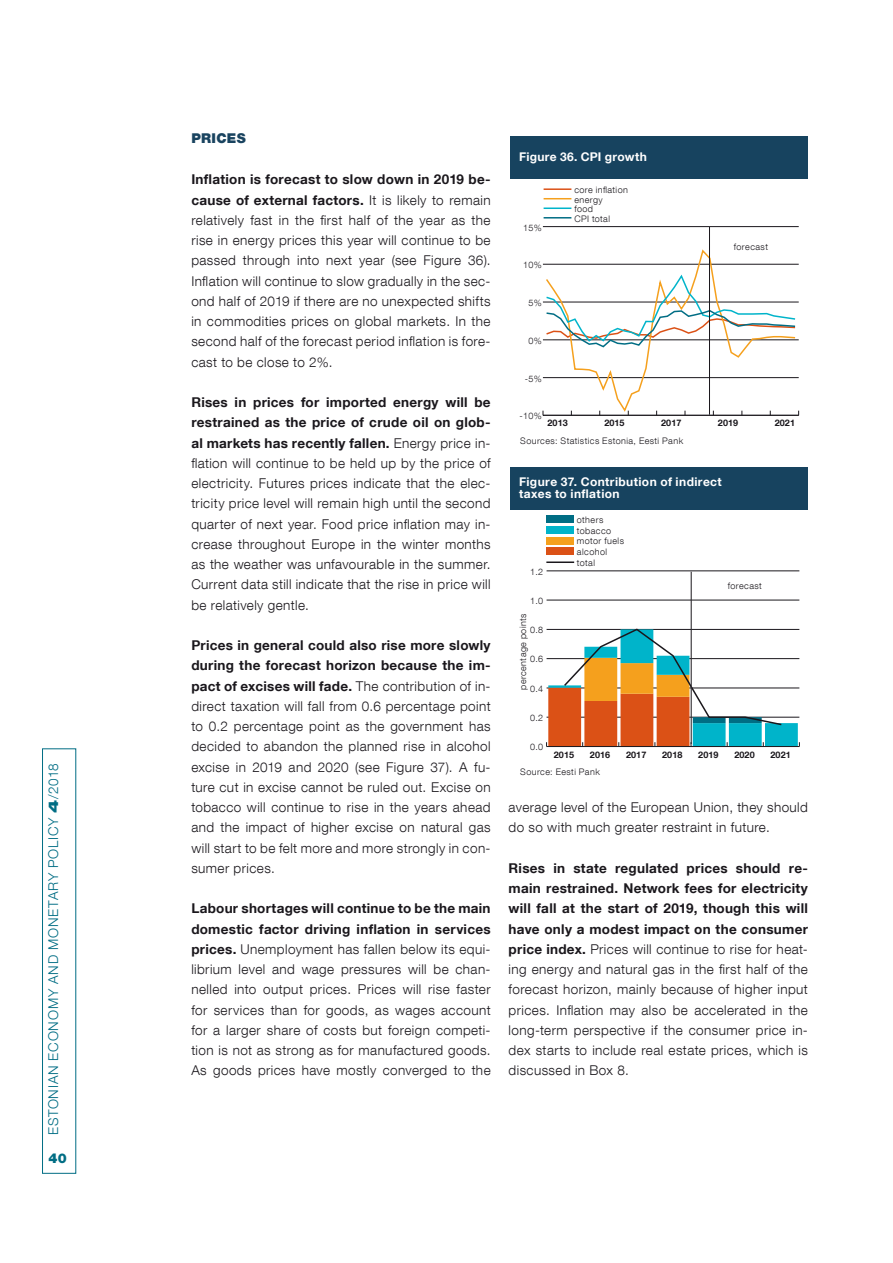
<style>
.page{position:relative;width:893px;height:1263px;background:#fff}
.page>*{position:absolute;margin:0;border:0;box-sizing:border-box;transform-origin:0 0}
.t1{font:300 13.5px/20.2px "Helvetica Neue LT Com";letter-spacing:.03em;color:#1a171c;text-align:justify}
.t2{font:300 13.5px "Helvetica Neue LT Com";letter-spacing:.06em;color:#006d84}
.Pealkiri_2{font:900 13.5px "Helvetica Neue LT Com";letter-spacing:.025em;color:#19435f}
.t3{font:900 13.5px "Helvetica Neue LT Com";color:#006d84}
.t4{font:700 12px/12px "Helvetica Neue LT Com";letter-spacing:.03em;color:#fff}
.t5{font:300 9px/10.8px "Helvetica Neue LT Com";letter-spacing:.05em;color:#1a171c}
.t6{font:700 9px "Helvetica Neue LT Com";letter-spacing:.005em;color:#1a171c}
.s1{font-weight:900;font-stretch:expanded}
.s2{font-weight:700}
</style>
<div class="page">
<div style="left:42px;top:748px;width:34px;height:426px;border:1px solid #006d84"></div>
<div style="left:510px;top:136px;width:298px;height:43px;background:#17435f"></div>
<hr style="left:543px;top:226px;width:256px;height:1px;background:#1a171c">
<hr style="left:543px;top:415px;width:256px;height:1px;background:#1a171c">
<svg style="left:543px;top:249px;width:256px;height:166px"></svg>
<hr style="left:544px;top:188px;width:27px;height:2px;background:#db5116">
<svg style="left:544px;top:198px;width:27px;height:1px"></svg>
<hr style="left:544px;top:207px;width:27px;height:2px;background:#00b4ca">
<hr style="left:544px;top:217px;width:27px;height:2px;background:#006d84">
<hr style="left:709px;top:227px;width:1px;height:188px;background:#1a171c">
<div style="left:510px;top:467px;width:298px;height:43px;background:#17435f"></div>
<hr style="left:547px;top:571px;width:252px;height:1px;background:#1a171c">
<hr style="left:547px;top:600px;width:252px;height:1px;background:#1a171c">
<hr style="left:547px;top:746px;width:252px;height:1px;background:#1a171c">
<svg style="left:546px;top:628px;width:254px;height:118px"></svg>
<div style="left:546px;top:515px;width:28px;height:8px;background:#006d84"></div>
<div style="left:546px;top:526px;width:28px;height:7px;background:#00b4ca"></div>
<div style="left:546px;top:537px;width:28px;height:7px;background:#f5a01d"></div>
<div style="left:546px;top:548px;width:28px;height:7px;background:#db5116"></div>
<hr style="left:546px;top:561px;width:28px;height:2px;background:#1a171c">
<hr style="left:691px;top:572px;width:1px;height:172px;background:#1a171c">
<p class="t2" style="left:45px;top:1135px;width:373px;rotate:-90deg">ESTONIAN ECONOMY AND MONETARY POLICY <span class="s1">4</span>/2018</p>
<p class="t3" style="left:49px;top:1150px;width:20px">40</p>
<p class="Pealkiri_2" style="left:191px;top:130px;width:56px">PRICES</p>
<p class="t1" style="left:191px;top:169px;width:301px"><span class="s2">Inflation is forecast to slow down in 2019 be&shy;cause of external factors.</span> It is likely to remain relatively fast in the first half of the year as the rise in energy prices this year will continue to be passed through into next year (see Figure 36).<br>Inflation will continue to slow gradually in the sec&shy;ond half of 2019 if there are no unexpected shifts in commodities prices on global markets. In the second half of the forecast period inflation is fore&shy;cast to be close to 2%.</p>
<p class="t1" style="left:191px;top:392px;width:301px"><span class="s2">Rises in prices for imported energy will be restrained as the price of crude oil on glob&shy;al markets has recently fallen.</span> Energy price in&shy;flation will continue to be held up by the price of electricity. Futures prices indicate that the elec&shy;tricity price level will remain high until the second quarter of next year. Food price inflation may in&shy;crease throughout Europe in the winter months as the weather was unfavourable in the summer.<br>Current data still indicate that the rise in price will be relatively gentle.</p>
<p class="t1" style="left:191px;top:635px;width:301px"><span class="s2">Prices in general could also rise more slowly during the forecast horizon because the im&shy;pact of excises will fade.</span> The contribution of in&shy;direct taxation will fall from 0.6 percentage point to 0.2 percentage point as the government has decided to abandon the planned rise in alcohol excise in 2019 and 2020 (see Figure 37). A fu&shy;ture cut in excise cannot be ruled out. Excise on tobacco will continue to rise in the years ahead and the impact of higher excise on natural gas will start to be felt more and more strongly in con&shy;sumer prices.</p>
<p class="t1" style="left:191px;top:898px;width:301px"><span class="s2">Labour shortages will continue to be the main domestic factor driving inflation in services prices.</span> Unemployment has fallen below its equi&shy;librium level and wage pressures will be chan&shy;nelled into output prices. Prices will rise faster for services than for goods, as wages account for a larger share of costs but foreign competi&shy;tion is not as strong as for manufactured goods.<br>As goods prices have mostly converged to the</p>
<p class="t4" style="left:519px;top:151px;width:129px">Figure 36. CPI growth</p>
<p class="t5" style="left:523px;top:222px;width:20px">15%</p>
<p class="t5" style="left:523px;top:260px;width:20px">10%</p>
<p class="t5" style="left:528px;top:297px;width:15px">5%</p>
<p class="t5" style="left:528px;top:335px;width:15px">0%</p>
<p class="t5" style="left:525px;top:373px;width:18px">-5%</p>
<p class="t5" style="left:574px;top:185px;width:55px;line-height:9.4px">core inflation energy<br>food<br>CPI total</p>
<p class="t5" style="left:734px;top:241px;width:36px">forecast</p>
<p class="t5" style="left:520px;top:411px;width:24px">-10%</p>
<p class="t6" style="left:547px;top:417px;width:22px">2013</p>
<p class="t6" style="left:604px;top:417px;width:22px">2015</p>
<p class="t6" style="left:661px;top:417px;width:22px">2017</p>
<p class="t6" style="left:718px;top:417px;width:22px">2019</p>
<p class="t6" style="left:775px;top:417px;width:22px">2021</p>
<p class="t5" style="left:520px;top:435px;width:164px">Sources: Statistics Estonia, Eesti Pank</p>
<p class="t4" style="left:519px;top:475px;width:204px">Figure 37. Contribution of indirect taxes to inflation</p>
<p class="t5" style="left:530px;top:566px;width:15px">1.2</p>
<p class="t5" style="left:530px;top:595px;width:14px">1.0</p>
<p class="t5" style="left:517px;top:690px;width:78px;rotate:-90deg">percentage points</p>
<p class="t5" style="left:530px;top:624px;width:15px">0.8</p>
<p class="t5" style="left:530px;top:654px;width:14px">0.6</p>
<p class="t5" style="left:530px;top:683px;width:14px">0.4</p>
<p class="t5" style="left:530px;top:712px;width:15px">0.2</p>
<p class="t5" style="left:530px;top:741px;width:14px">0.0</p>
<p class="t5" style="left:577px;top:514px;width:49px">others tobacco motor fuels alcohol total</p>
<p class="t5" style="left:728px;top:580px;width:36px">forecast</p>
<p class="t6" style="left:554px;top:749px;width:22px">2015</p>
<p class="t6" style="left:590px;top:749px;width:22px">2016</p>
<p class="t6" style="left:626px;top:749px;width:22px">2017</p>
<p class="t6" style="left:662px;top:749px;width:22px">2018</p>
<p class="t6" style="left:698px;top:749px;width:22px">2019</p>
<p class="t6" style="left:734px;top:749px;width:22px">2020</p>
<p class="t6" style="left:770px;top:749px;width:22px">2021</p>
<p class="t5" style="left:520px;top:766px;width:81px">Source: Eesti Pank</p>
<p class="t1" style="left:509px;top:797px;width:301px">average level of the European Union, they should do so with much greater restraint in future.</p>
<p class="t1" style="left:509px;top:858px;width:301px"><span class="s2">Rises in state regulated prices should re&shy;main restrained. Network fees for electricity will fall at the start of 2019, though this will have only a modest impact on the consumer price index.</span> Prices will continue to rise for heat&shy;ing energy and natural gas in the first half of the forecast horizon, mainly because of higher input prices. Inflation may also be accelerated in the long-term perspective if the consumer price in&shy;dex starts to include real estate prices, which is discussed in Box 8.</p>
</div>
